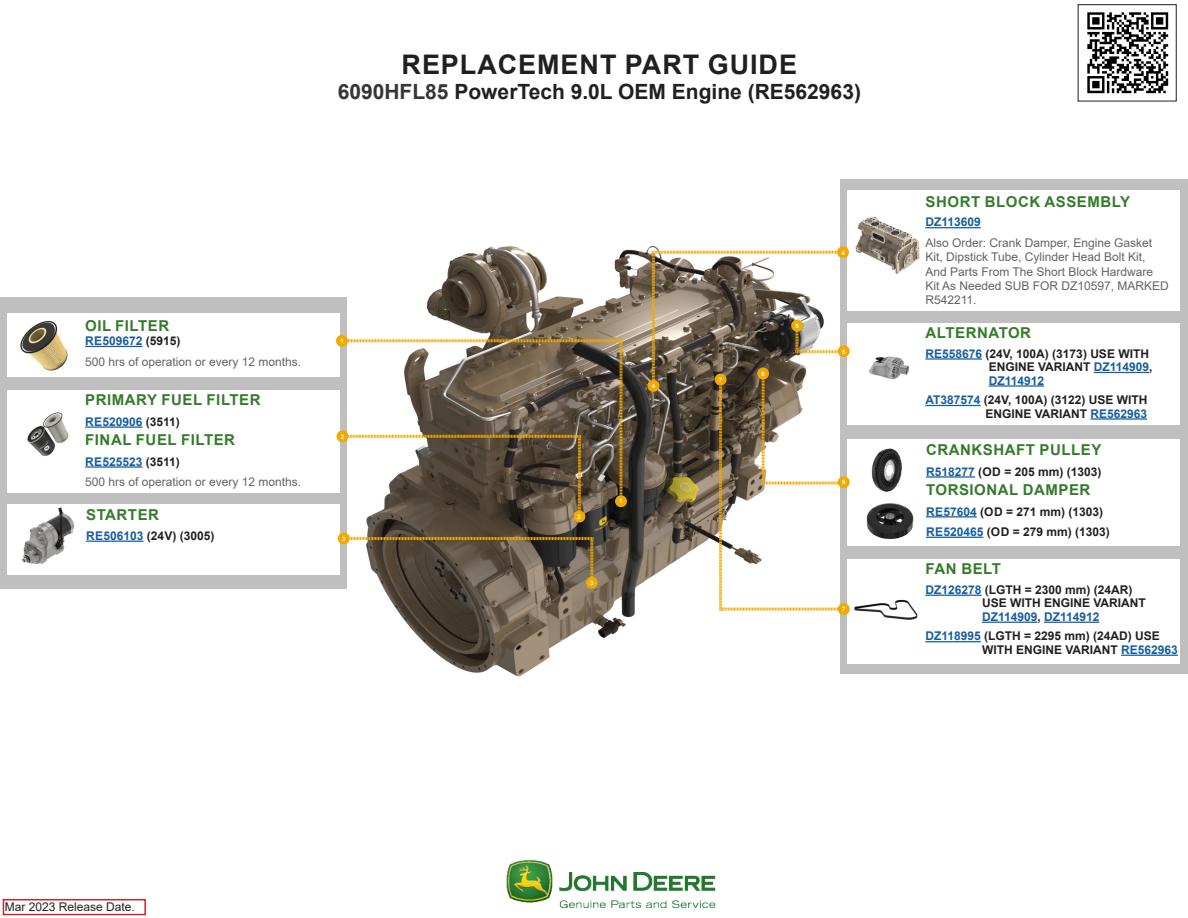
<style>
.page{position:relative;width:1188px;height:918px;background:#fff}
.page>*{position:absolute;margin:0;border:0;box-sizing:border-box;transform-origin:0 0}
.Main_sub_bold_header{font:700 27px "Arial";letter-spacing:.035em;color:#231f20}
.Main_sub_bold_header-2{font:700 21px "Arial";color:#231f20}
.Filter_Name{font:700 15px "Arial";letter-spacing:.035em;color:#357b2b}
.Filter_Name-2{font:700 12px/13.5px "Arial";color:#231f20}
.Filter_Name-3{font:12px/14.4px "Arial";color:#636366}
.Filter_Name-4{font:700 12px "Arial";color:#175d9e}
.t1{font:12px "Arial";color:#231f20}
.Replace_Copy{font:700 6px "Arial";color:#fff}
.s1{color:#373535}
.s2{color:#231f20}
.s3{color:#175d9e}
</style>
<div class="page">
<div style="left:0;top:297px;width:346px;height:292px;background:#bfbfc0"></div>
<div style="left:841px;top:180px;width:347px;height:494px;background:#bfbfc0"></div>
<div style="left:3px;top:899px;width:143px;height:16px;background:#fff;border:2px solid #d1232a"></div>
<img style="left:1087px;top:12px;width:82px;height:82px">
<div style="left:1078px;top:4px;width:99px;height:97px;border:1px solid #231f20"></div>
<img style="left:367px;top:246px;width:279px;height:431px">
<div style="left:7px;top:390px;width:332px;height:103px;background:#fff"></div>
<hr style="left:85px;top:426px;width:58px;height:2px;background:#175d9e">
<hr style="left:85px;top:466px;width:58px;height:2px;background:#175d9e">
<img style="left:27px;top:412px;width:42px;height:44px">
<div style="left:847px;top:439px;width:333px;height:106px;background:#fff"></div>
<hr style="left:926px;top:476px;width:49px;height:2px;background:#175d9e">
<hr style="left:926px;top:516px;width:51px;height:2px;background:#175d9e">
<hr style="left:926px;top:537px;width:57px;height:1px;background:#175d9e">
<img style="left:871px;top:448px;width:31px;height:44px">
<img style="left:866px;top:503px;width:48px;height:37px">
<div style="left:7px;top:313px;width:332px;height:64px;background:#fff"></div>
<hr style="left:85px;top:346px;width:58px;height:1px;background:#175d9e">
<img style="left:20px;top:320px;width:48px;height:51px">
<img style="left:506px;top:860px;width:210px;height:48px">
<div style="left:847px;top:190px;width:333px;height:120px;background:#fff"></div>
<hr style="left:925px;top:227px;width:56px;height:1px;background:#175d9e">
<img style="left:855px;top:216px;width:65px;height:58px">
<div style="left:847px;top:559px;width:333px;height:105px;background:#fff"></div>
<hr style="left:925px;top:595px;width:56px;height:1px;background:#175d9e">
<hr style="left:982px;top:622px;width:55px;height:1px;background:#175d9e">
<hr style="left:1044px;top:622px;width:55px;height:1px;background:#175d9e">
<hr style="left:925px;top:641px;width:56px;height:1px;background:#175d9e">
<hr style="left:1121px;top:655px;width:57px;height:1px;background:#175d9e">
<img style="left:854px;top:599px;width:64px;height:21px">
<div style="left:847px;top:323px;width:333px;height:102px;background:#fff"></div>
<hr style="left:925px;top:358px;width:57px;height:2px;background:#175d9e">
<hr style="left:1094px;top:372px;width:55px;height:1px;background:#175d9e">
<hr style="left:989px;top:385px;width:55px;height:2px;background:#175d9e">
<hr style="left:925px;top:405px;width:55px;height:1px;background:#175d9e">
<hr style="left:1090px;top:418px;width:57px;height:2px;background:#175d9e">
<img style="left:869px;top:356px;width:41px;height:24px">
<div style="left:7px;top:504px;width:332px;height:70px;background:#fff"></div>
<hr style="left:86px;top:541px;width:57px;height:1px;background:#175d9e">
<img style="left:22px;top:508px;width:53px;height:56px">
<svg style="left:336px;top:333px;width:291px;height:191px"></svg>
<svg style="left:336px;top:531px;width:262px;height:59px;background:#746856"></svg>
<svg style="left:646px;top:244px;width:204px;height:373px"></svg>
<svg style="left:39px;top:439px;width:8px;height:8px"></svg>
<p class="Main_sub_bold_header" style="left:402px;top:45px;width:397px">REPLACEMENT PART GUIDE</p>
<p class="Main_sub_bold_header-2" style="left:338px;top:77px;width:525px"><span class="s1">6090HFL85</span> PowerTech 9.0L OEM Engine (RE562963)</p>
<p class="Filter_Name" style="left:85px;top:315px;width:85px">OIL FILTER</p>
<p class="Filter_Name-4" style="left:85px;top:333px;width:97px">RE509672 <span class="s2">(5915)</span></p>
<p class="Filter_Name-3" style="left:85px;top:354px;width:218px">500 hrs of operation or every 12 months.</p>
<p class="Filter_Name" style="left:85px;top:390px;width:177px">PRIMARY FUEL FILTER</p>
<p class="Filter_Name-4" style="left:85px;top:413px;width:96px">RE520906 <span class="s2">(3511)</span></p>
<p class="Filter_Name" style="left:85px;top:430px;width:151px">FINAL FUEL FILTER</p>
<p class="Filter_Name-4" style="left:85px;top:453px;width:96px">RE525523 <span class="s2">(3511)</span></p>
<p class="Filter_Name-3" style="left:85px;top:475px;width:218px">500 hrs of operation or every 12 months.</p>
<p class="Filter_Name" style="left:86px;top:504px;width:74px">STARTER</p>
<p class="Filter_Name-2" style="left:86px;top:529px;width:130px"><span class="s3">RE506103</span> (24V) (3005)</p>
<p class="Replace_Copy" style="left:340px;top:337px;width:5px">1</p>
<p class="Replace_Copy" style="left:341px;top:432px;width:5px">2</p>
<p class="Replace_Copy" style="left:342px;top:534px;width:5px">3</p>
<p class="Replace_Copy" style="left:652px;top:382px;width:5px">4</p>
<p class="Replace_Copy" style="left:578px;top:512px;width:5px">2</p>
<p class="Replace_Copy" style="left:590px;top:579px;width:5px">3</p>
<p class="Replace_Copy" style="left:619px;top:497px;width:5px">1</p>
<p class="Replace_Copy" style="left:719px;top:375px;width:5px">7</p>
<p class="Replace_Copy" style="left:762px;top:370px;width:5px">6</p>
<p class="Replace_Copy" style="left:795px;top:321px;width:5px">5</p>
<p class="Replace_Copy" style="left:841px;top:248px;width:5px">4</p>
<p class="Replace_Copy" style="left:842px;top:347px;width:5px">5</p>
<p class="Replace_Copy" style="left:842px;top:478px;width:5px">6</p>
<p class="Replace_Copy" style="left:842px;top:605px;width:5px">7</p>
<p class="Filter_Name" style="left:926px;top:191px;width:206px">SHORT BLOCK ASSEMBLY</p>
<p class="Filter_Name-4" style="left:925px;top:214px;width:57px">DZ113609</p>
<p class="Filter_Name-3" style="left:925px;top:235px;width:245px">Also Order: Crank Damper, Engine Gasket Kit, Dipstick Tube, Cylinder Head Bolt Kit, And Parts From The Short Block Hardware Kit As Needed SUB FOR DZ10597, MARKED R542211.</p>
<p class="Filter_Name" style="left:926px;top:322px;width:107px">ALTERNATOR</p>
<p class="Filter_Name-2" style="left:989px;top:347px;width:165px;text-indent:-63px"><span class="s3">RE558676</span> (24V, 100A) (3173) USE WITH<br>ENGINE VARIANT <span class="s3">DZ114909</span>,<br><span class="s3">DZ114912</span></p>
<p class="Filter_Name-2" style="left:925px;top:393px;width:224px;text-align:right"><span class="s3">AT387574</span> (24V, 100A) (3122) USE WITH<br>ENGINE VARIANT <span class="s3">RE562963</span></p>
<p class="Filter_Name" style="left:926px;top:439px;width:177px">CRANKSHAFT PULLEY</p>
<p class="Filter_Name-2" style="left:926px;top:465px;width:177px"><span class="s3">R518277</span> (OD = 205 mm) (1303)</p>
<p class="Filter_Name" style="left:926px;top:479px;width:166px">TORSIONAL DAMPER</p>
<p class="Filter_Name-2" style="left:926px;top:505px;width:179px"><span class="s3">RE57604</span> (OD = 271 mm) (1303)</p>
<p class="Filter_Name-2" style="left:926px;top:525px;width:185px"><span class="s3">RE520465</span> (OD = 279 mm) (1303)</p>
<p class="Filter_Name" style="left:926px;top:559px;width:77px">FAN BELT</p>
<p class="Filter_Name-2" style="left:982px;top:583px;width:165px;text-indent:-57px"><span class="s3">DZ126278</span> (LGTH = 2300 mm) (24AR)<br>USE WITH ENGINE VARIANT<br><span class="s3">DZ114909</span>, <span class="s3">DZ114912</span></p>
<p class="Filter_Name-2" style="left:982px;top:630px;width:197px;text-indent:-57px"><span class="s3">DZ118995</span> (LGTH = 2295 mm) (24AD) USE<br>WITH ENGINE VARIANT <span class="s3">RE562963</span></p>
<p class="t1" style="left:5px;top:898px;width:132px">Mar 2023 Release Date.</p>
</div>
